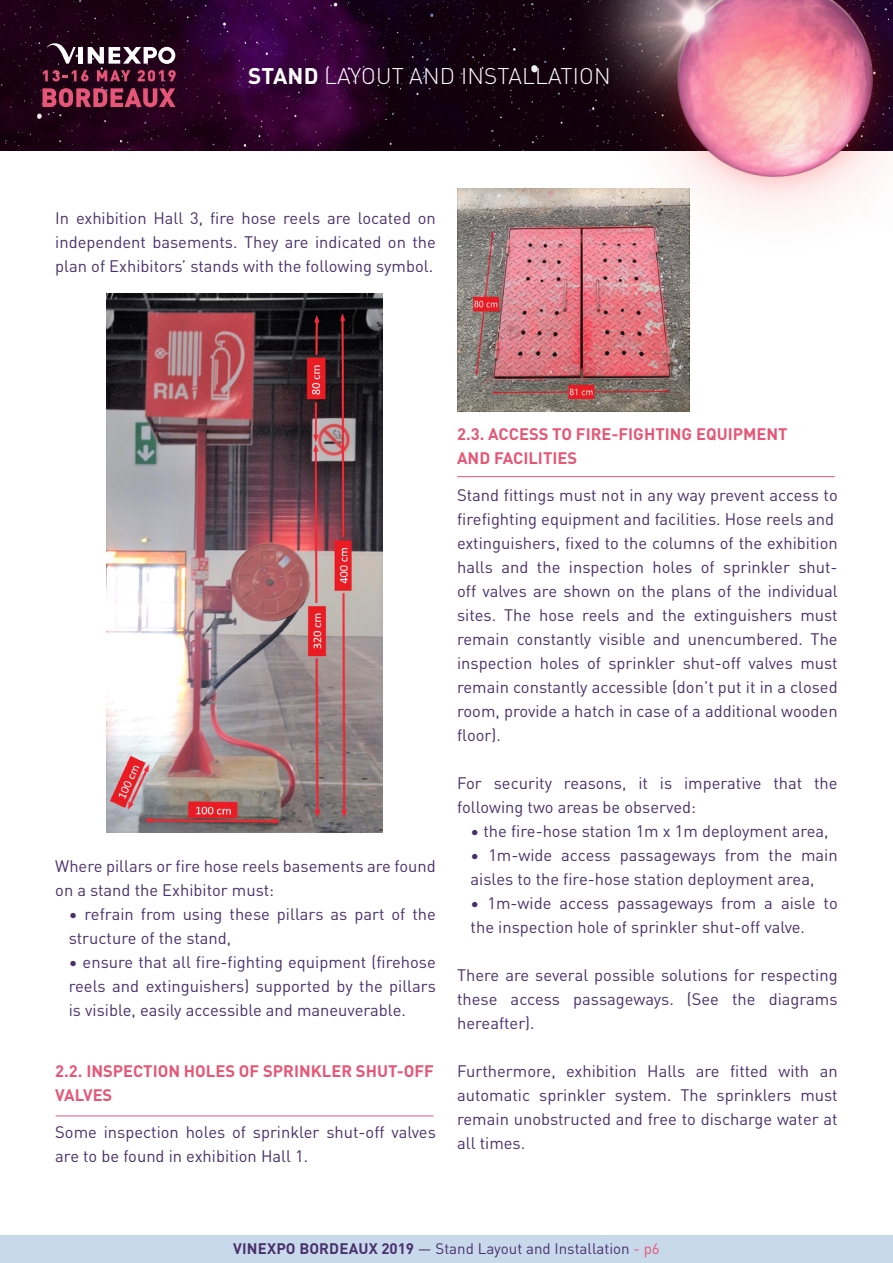
<style>
.page{position:relative;width:893px;height:1263px;background:#fff}
.page>*{position:absolute;margin:0;border:0;box-sizing:border-box;transform-origin:0 0}
.t1{font:300 22.5px "DINOT";letter-spacing:.01em;color:#fff}
.t2{font:16.5px/24px "DINOT";color:#4a306c}
.t3{font:700 16.5px/24px "DINOT";color:#e65777}
.t4{font:15.15px "DINOT";color:#4a306c}
.s1{font-weight:700}
.s2{color:#e65777}
</style>
<div class="page">
<img style="left:0;top:0;width:516px;height:150px">
<img style="left:516px;top:0;width:377px;height:211px">
<hr style="left:56px;top:1115px;width:377px;height:1px;background:#e65777">
<hr style="left:457px;top:476px;width:378px;height:1px;background:#e65777">
<img style="left:106px;top:293px;width:277px;height:539px">
<img style="left:457px;top:189px;width:233px;height:222px">
<div style="left:0;top:1235px;width:893px;height:28px;background:#c8d9eb"></div>
<div style="left:78px;top:47px;width:5px;height:17px;background:#fff"></div>
<svg style="left:88px;top:47px;width:87px;height:17px"></svg>
<svg style="left:47px;top:42px;width:29px;height:22px"></svg>
<svg style="left:43px;top:88px;width:133px;height:19px;background:#94324f"></svg>
<svg style="left:43px;top:70px;width:45px;height:11px"></svg>
<svg style="left:97px;top:70px;width:33px;height:11px"></svg>
<svg style="left:138px;top:70px;width:38px;height:11px"></svg>
<h1 class="t1" style="left:248px;top:59px;width:364px"><span class="s1">STAND</span> LAYOUT AND INSTALLATION</h1>
<p class="t2" style="left:55px;top:205px;width:382px;text-align:justify">In exhibition Hall 3, fire hose reels are located on independent basements. They are indicated on the plan of Exhibitors’ stands with the following symbol.</p>
<p class="t2" style="left:55px;top:853px;width:382px">Where pillars or fire hose reels basements are found on a stand the Exhibitor must:</p>
<p class="t2" style="left:69px;top:901px;width:369px">• refrain from using these pillars as part of the structure of the stand,</p>
<p class="t2" style="left:69px;top:949px;width:369px;text-align:justify">• ensure that all fire-fighting equipment (firehose reels and extinguishers) supported by the pillars is visible, easily accessible and maneuverable.</p>
<p class="t3" style="left:55px;top:1057px;width:380px">2.2. INSPECTION HOLES OF SPRINKLER SHUT-OFF<br>VALVES</p>
<p class="t2" style="left:55px;top:1118px;width:382px">Some inspection holes of sprinkler shut-off valves are to be found in exhibition Hall 1.</p>
<p class="t3" style="left:457px;top:421px;width:332px">2.3. ACCESS TO FIRE-FIGHTING EQUIPMENT<br>AND FACILITIES</p>
<p class="t2" style="left:457px;top:481px;width:382px">Stand fittings must not in any way prevent access to firefighting equipment and facilities. Hose reels and extinguishers, fixed to the columns of the exhibition halls and the inspection holes of sprinkler shut&shy;off valves are shown on the plans of the individual sites. The hose reels and the extinguishers must remain constantly visible and unencumbered. The inspection holes of sprinkler shut-off valves must remain constantly accessible (don’t put it in a closed room, provide a hatch in case of a additional wooden floor).</p>
<p class="t2" style="left:457px;top:769px;width:382px">For security reasons, it is imperative that the following two areas be observed:</p>
<p class="t2" style="left:471px;top:818px;width:360px">• the fire-hose station 1m x 1m deployment area,</p>
<p class="t2" style="left:471px;top:842px;width:369px">• 1m-wide access passageways from the main aisles to the fire-hose station deployment area,</p>
<p class="t2" style="left:471px;top:890px;width:369px">• 1m-wide access passageways from a aisle to the inspection hole of sprinkler shut-off valve.</p>
<p class="t2" style="left:457px;top:962px;width:382px;text-align:justify">There are several possible solutions for respecting these access passageways. (See the diagrams hereafter).</p>
<p class="t2" style="left:457px;top:1058px;width:382px;text-align:justify">Furthermore, exhibition Halls are fitted with an automatic sprinkler system. The sprinklers must remain unobstructed and free to discharge water at all times.</p>
<p class="t4" style="left:233px;top:1236px;width:428px"><span class="s1">VINEXPO BORDEAUX 2019</span> — Stand Layout and Installation <span class="s2">- p6</span></p>
</div>
